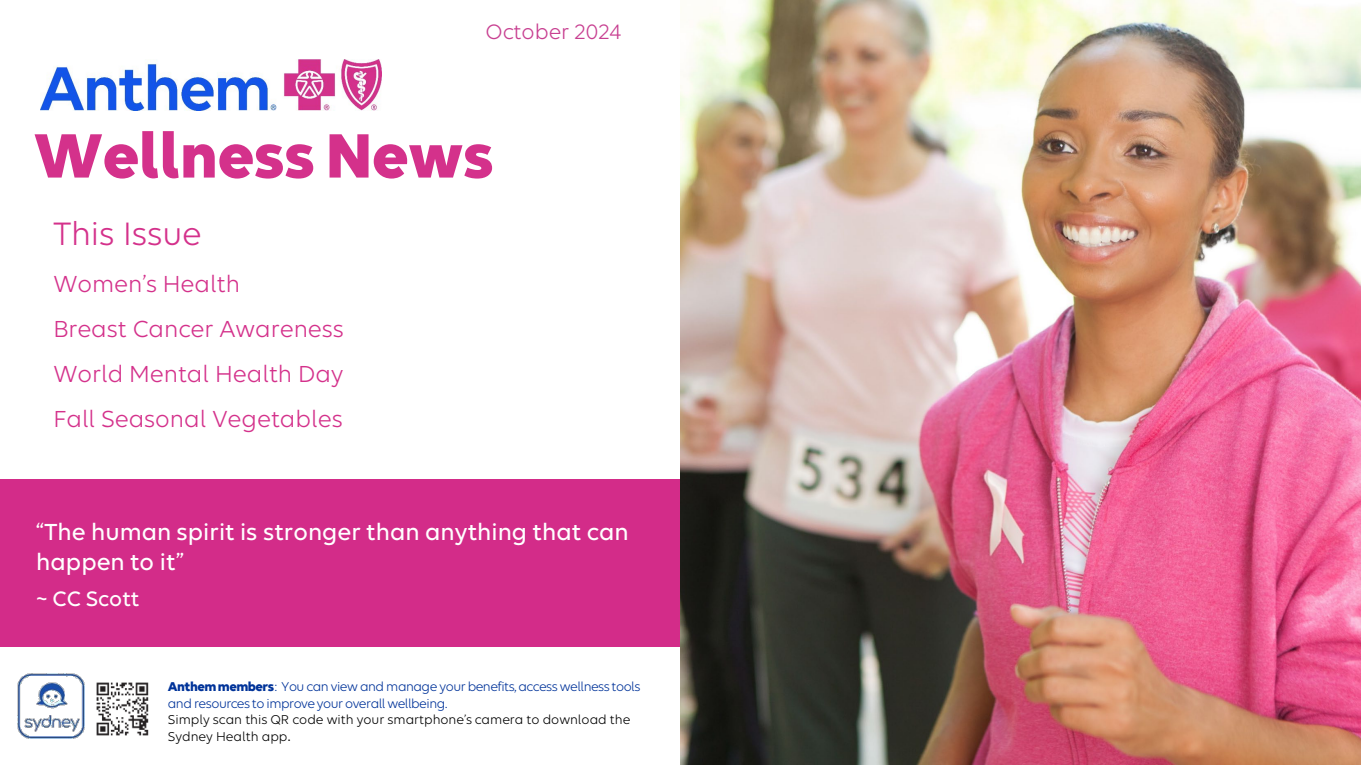
<style>
.page{position:relative;width:1361px;height:765px;background:#fff}
.page>*{position:absolute;margin:0;border:0;box-sizing:border-box;transform-origin:0 0}
.t1{font:700 67.5px "Elevance Sans";letter-spacing:-.015em;color:#d4318b}
.t2{font:35px "Elevance Sans";color:#d4318b}
.t3{font:25px "Elevance Sans";color:#d4318b}
.t4{font:500 25px/30px "Elevance Sans";letter-spacing:.005em;color:#fff}
.t5{font:22.5px "Elevance Sans";letter-spacing:-.005em;color:#c84091}
.t6{font:500 22.5px "Elevance Sans";color:#fff}
.t7{font:13.75px/16.5px "Elevance Sans";letter-spacing:-.035em;color:#039}
.t8{font:13.75px/16px "Elevance Sans";color:#000}
.s1{font-weight:700}
.s2{font-family:"Calibri"}
</style>
<div class="page">
<div style="left:0;top:480px;width:699px;height:167px;background:#d32c89"></div>
<img style="left:40px;top:59px;width:341px;height:52px">
<img style="left:680px;top:0;width:680px;height:765px">
<img style="left:96px;top:682px;width:53px;height:54px">
<img style="left:17px;top:674px;width:67px;height:65px">
<p class="t5" style="left:485px;top:18px;width:137px">October 2024</p>
<p class="t1" style="left:33px;top:115px;width:462px">Wellness News</p>
<p class="t2" style="left:53px;top:212px;width:150px">This Issue</p>
<p class="t3" style="left:53px;top:269px;width:188px">Women’s Health</p>
<p class="t3" style="left:53px;top:314px;width:292px">Breast Cancer Awareness</p>
<p class="t3" style="left:53px;top:359px;width:291px">World Mental Health Day</p>
<p class="t3" style="left:53px;top:404px;width:291px">Fall Seasonal Vegetables</p>
<p class="t4" style="left:36px;top:517px;width:594px">“The human spirit is stronger than anything that can happen to it”</p>
<p class="t6" style="left:36px;top:585px;width:105px">~ CC Scott</p>
<p class="t7" style="left:168px;top:678px;width:474px"><span class="s1">Anthem members</span>: You can view and manage your benefits, access wellness tools and resources to improve your overall wellbeing.</p>
<p class="t8" style="left:168px;top:712px;width:464px">Simply scan this QR code with your smartphone’s camera to download the<br>Sydney Health app<span class="s2">.</span></p>
</div>
